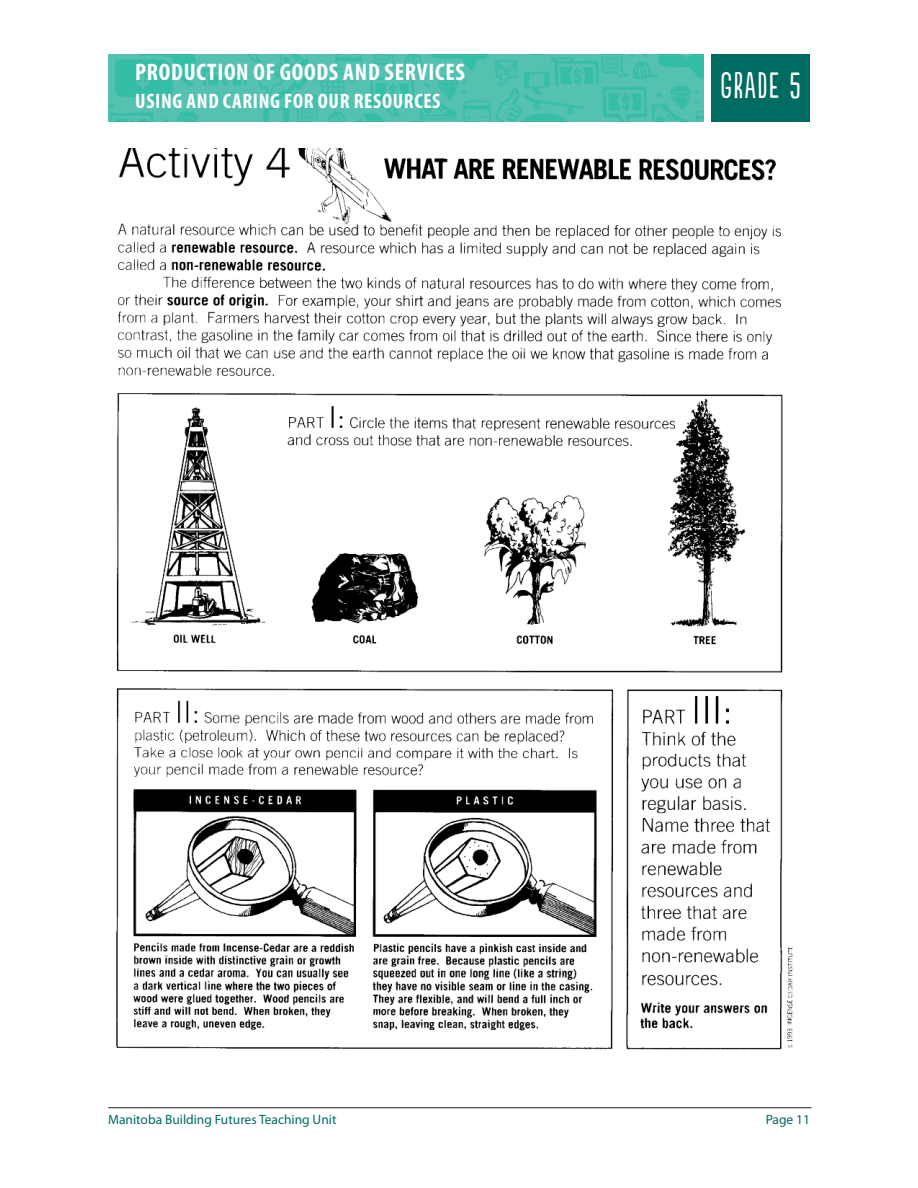
<style>
.page{position:relative;width:918px;height:1188px;background:#fff}
.page>*{position:absolute;margin:0;border:0;box-sizing:border-box;transform-origin:0 0}
.t1{font:34.5px "Populaire";letter-spacing:.05em;color:#fff}
.t2{font:700 condensed 24px "Myriad Pro";letter-spacing:.03em;color:#fff}
.t3{font:700 condensed 21px "Myriad Pro";letter-spacing:.03em;color:#fff}
.t4{font:13.5px "Myriad Pro";color:#006b60}
</style>
<div class="page">
<hr style="left:108px;top:1107px;width:704px;height:1px;background:#231f20">
<div style="left:711px;top:54px;width:99px;height:68px;background:#006b60"></div>
<img style="left:108px;top:54px;width:596px;height:68px">
<img style="left:116px;top:149px;width:677px;height:901px">
<h2 class="t2" style="left:135px;top:63px;width:331px">PRODUCTION OF GOODS AND SERVICES</h2>
<h3 class="t3" style="left:135px;top:94px;width:307px">USING AND CARING FOR OUR RESOURCES</h3>
<h1 class="t1" style="left:720px;top:66px;width:82px">GRADE 5</h1>
<p class="t4" style="left:108px;top:1114px;width:230px">Manitoba Building Futures Teaching Unit</p>
<p class="t4" style="left:766px;top:1114px;width:46px">Page 11</p>
</div>
